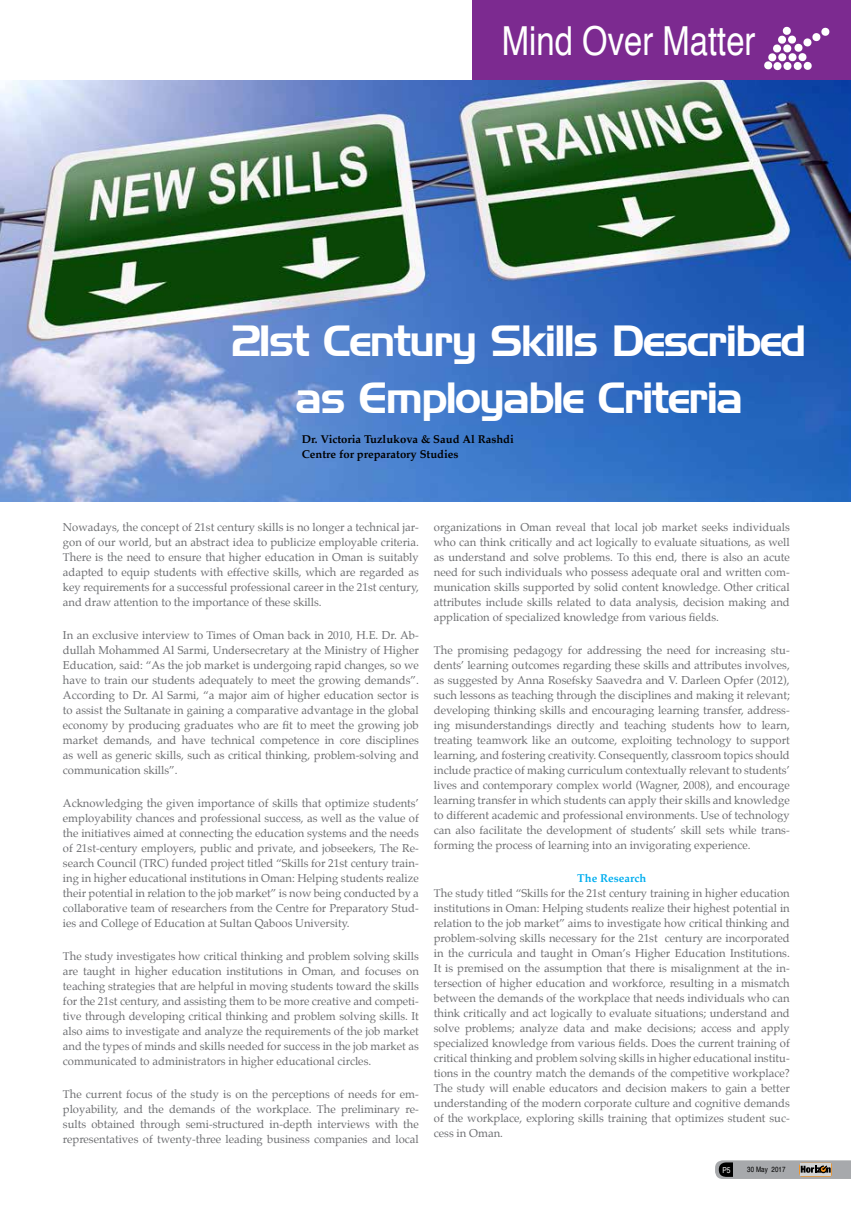
<style>
.page{position:relative;width:851px;height:1205px;background:#fff}
.page>*{position:absolute;margin:0;border:0;box-sizing:border-box;transform-origin:0 0}
.t1{font:42.5px/56.2px "Handel Gothic BT";letter-spacing:-.04em;color:#fff;text-align:center}
.t2{font:condensed 40px "Helvetica";color:#fff}
.t3{font:11.25px/15px "Palatino";color:#6d6e71;text-align:justify}
.t4{font:700 11.25px/15px "Palatino";color:#000}
.t5{font:700 11.25px "Palatino";color:#00aeef}
.t6{font:condensed 8.12px "Helvetica";color:#fff}
.t7{font:condensed 7.5px "Helvetica";letter-spacing:.01em;color:#000}
</style>
<div class="page">
<div style="left:471px;top:0;width:379px;height:81px;background:#7c2a90"></div>
<svg style="left:764px;top:27px;width:65px;height:43px"></svg>
<svg style="left:715px;top:1160px;width:135px;height:19px"></svg>
<img style="left:0;top:81px;width:850px;height:420px">
<h2 class="t2" style="left:502px;top:16px;width:255px">Mind Over Matter</h2>
<h1 class="t1" style="left:232px;top:313px;width:576px">21st Century Skills Described as Employable Criteria</h1>
<p class="t4" style="left:302px;top:432px;width:213px">Dr. Victoria Tuzlukova &amp; Saud Al Rashdi<br>Centre for preparatory Studies</p>
<p class="t3" style="left:63px;top:520px;width:357px">Nowadays, the concept of 21st century skills is no longer a technical jar&shy;gon of our world, but an abstract idea to publicize employable criteria.<br>There is the need to ensure that higher education in Oman is suitably adapted to equip students with effective skills, which are regarded as key requirements for a successful professional career in the 21st century, and draw attention to the importance of these skills.</p>
<p class="t3" style="left:63px;top:628px;width:357px">In an exclusive interview to Times of Oman back in 2010, H.E. Dr. Ab&shy;dullah Mohammed Al Sarmi, Undersecretary at the Ministry of Higher Education, said: “As the job market is undergoing rapid changes, so we have to train our students adequately to meet the growing demands”.<br>According to Dr. Al Sarmi, “a major aim of higher education sector is to assist the Sultanate in gaining a comparative advantage in the global economy by producing graduates who are fit to meet the growing job market demands, and have technical competence in core disciplines as well as generic skills, such as critical thinking, problem-solving and communication skills”.</p>
<p class="t3" style="left:63px;top:796px;width:357px">Acknowledging the given importance of skills that optimize students’ employability chances and professional success, as well as the value of the initiatives aimed at connecting the education systems and the needs of 21st-century employers, public and private, and jobseekers, The Re&shy;search Council (TRC) funded project titled “Skills for 21st century train&shy;ing in higher educational institutions in Oman: Helping students realize their potential in relation to the job market” is now being conducted by a collaborative team of researchers from the Centre for Preparatory Stud&shy;ies and College of Education at Sultan Qaboos University.</p>
<p class="t3" style="left:63px;top:949px;width:357px">The study investigates how critical thinking and problem solving skills are taught in higher education institutions in Oman, and focuses on teaching strategies that are helpful in moving students toward the skills for the 21st century, and assisting them to be more creative and competi&shy;tive through developing critical thinking and problem solving skills. It also aims to investigate and analyze the requirements of the job market and the types of minds and skills needed for success in the job market as communicated to administrators in higher educational circles.</p>
<p class="t3" style="left:63px;top:1087px;width:357px">The current focus of the study is on the perceptions of needs for em&shy;ployability, and the demands of the workplace. The preliminary re&shy;sults obtained through semi-structured in-depth interviews with the representatives of twenty-three leading business companies and local</p>
<p class="t3" style="left:434px;top:519px;width:357px">organizations in Oman reveal that local job market seeks individuals who can think critically and act logically to evaluate situations, as well as understand and solve problems. To this end, there is also an acute need for such individuals who possess adequate oral and written com&shy;munication skills supported by solid content knowledge. Other critical attributes include skills related to data analysis, decision making and application of specialized knowledge from various fields.</p>
<p class="t3" style="left:434px;top:642px;width:357px">The promising pedagogy for addressing the need for increasing stu&shy;dents’ learning outcomes regarding these skills and attributes involves, as suggested by Anna Rosefsky Saavedra and V. Darleen Opfer (2012), such lessons as teaching through the disciplines and making it relevant; developing thinking skills and encouraging learning transfer, address&shy;ing misunderstandings directly and teaching students how to learn, treating teamwork like an outcome, exploiting technology to support learning, and fostering creativity. Consequently, classroom topics should include practice of making curriculum contextually relevant to students’ lives and contemporary complex world (Wagner, 2008), and encourage learning transfer in which students can apply their skills and knowledge to different academic and professional environments. Use of technology can also facilitate the development of students’ skill sets while trans&shy;forming the process of learning into an invigorating experience.</p>
<p class="t5" style="left:577px;top:868px;width:71px">The Research</p>
<p class="t3" style="left:434px;top:885px;width:357px">The study titled “Skills for the 21st century training in higher education institutions in Oman: Helping students realize their highest potential in relation to the job market” aims to investigate how critical thinking and problem-solving skills necessary for the 21st century are incorporated in the curricula and taught in Oman’s Higher Education Institutions.<br>It is premised on the assumption that there is misalignment at the in&shy;tersection of higher education and workforce, resulting in a mismatch between the demands of the workplace that needs individuals who can think critically and act logically to evaluate situations; understand and solve problems; analyze data and make decisions; access and apply specialized knowledge from various fields. Does the current training of critical thinking and problem solving skills in higher educational institu&shy;tions in the country match the demands of the competitive workplace?<br>The study will enable educators and decision makers to gain a better understanding of the modern corporate culture and cognitive demands of the workplace, exploring skills training that optimizes student suc&shy;cess in Oman.</p>
<p class="t6" style="left:722px;top:1165px;width:10px">P5</p>
<p class="t7" style="left:747px;top:1164px;width:40px">30 May 2017</p>
</div>
